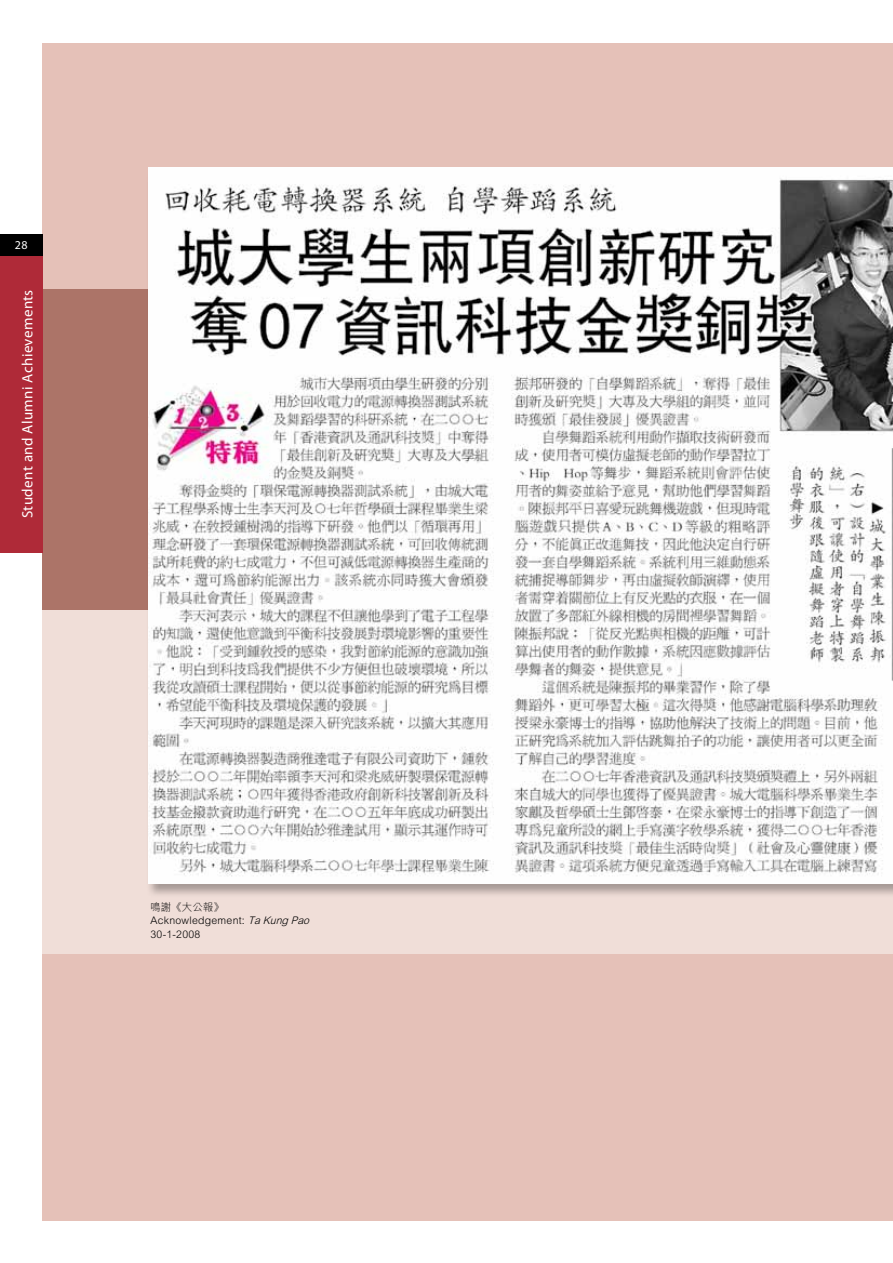
<style>
.page{position:relative;width:893px;height:1263px;background:#fff}
.page>*{position:absolute;margin:0;border:0;box-sizing:border-box;transform-origin:0 0}
.t1{font:15px "Myriad Pro";letter-spacing:.025em;color:#fff}
.t2{font:12px "Myriad Pro";color:#fff}
.t3{font:300 10.5px/13.5px "M Hei HK";letter-spacing:.025em;color:#000}
.s1{font-style:italic}
</style>
<div class="page">
<div style="left:43px;top:43px;width:850px;height:1177px;background:#e5c1b8"></div>
<div style="left:43px;top:369px;width:850px;height:585px;background:#f0ded8"></div>
<div style="left:43px;top:289px;width:850px;height:321px;background:#ac7468"></div>
<img style="left:149px;top:168px;width:744px;height:715px">
<div style="left:0;top:255px;width:43px;height:298px;background:#af2a38"></div>
<div style="left:0;top:234px;width:43px;height:21px;background:#000"></div>
<p class="t2" style="left:15px;top:238px;width:14px">28</p>
<h1 class="t1" style="left:19px;top:518px;width:230px;rotate:-90deg">Student and Alumni Achievements</h1>
<p class="t3" style="left:150px;top:900px;width:163px">鳴謝《大公報》<br>Acknowledgement: <span class="s1">Ta Kung Pao<br></span>30-1-2008</p>
</div>
